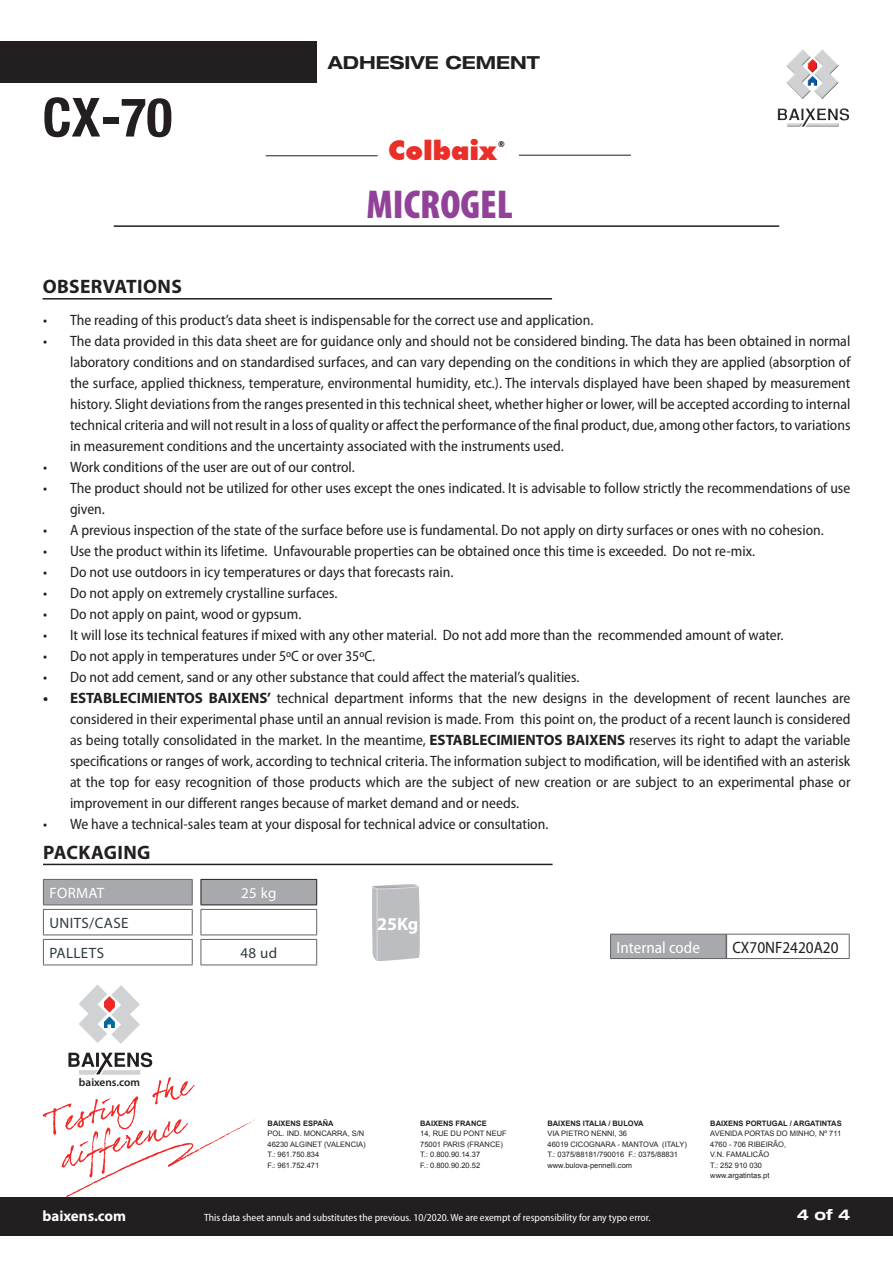
<style>
.page{position:relative;width:893px;height:1263px;background:#fff}
.page>*{position:absolute;margin:0;border:0;box-sizing:border-box;transform-origin:0 0}
.t1{font:700 condensed 54px "Helvetica Neue";color:#231f20}
.t2{font:900 condensed 40.5px "Myriad Pro";color:#914298}
.t3{font:900 27px "Futura BT";color:#ea2f29}
.t4{font:700 19.5px "Myriad Pro";letter-spacing:.02em;color:#231f20}
.t5{font:700 expanded 18px "Helvetica Neue";color:#231f20}
.t6{font:700 18px "Myriad Pro";color:#fff}
.t7{font:semi-condensed 16.5px "Myriad Pro";color:#231f20}
.t8{font:semi-condensed 16.5px "Myriad Pro";color:#fff}
.t9{font:semi-condensed 15px/21px "Myriad Pro";color:#231f20;text-align:justify}
.t10{font:15px/30px "Myriad Pro";letter-spacing:.025em;color:#2f3b41}
.t11{font:700 15px "Myriad Pro";color:#fff}
.t12{font:15px "Myriad Pro";letter-spacing:.025em;color:#fff}
.t13{font:700 expanded 15px "Helvetica Neue";color:#fff}
.t14{font:600 11.25px "Myriad Pro";color:#231f20}
.t15{font:semi-condensed 10.5px "Myriad Pro";color:#fff}
.t16{font:900 8.1px "Futura BT";color:#231f20}
.t17{font:7.5px/10.5px "Arial";color:#231f20}
.t18{font:700 7.5px "Arial";color:#231f20}
.s1{font-weight:700;font-stretch:normal}
</style>
<div class="page">
<div style="left:0;top:42px;width:316px;height:41px;background:#231f20"></div>
<hr style="left:114px;top:225px;width:665px;height:2px;background:#231f20">
<img style="left:777px;top:49px;width:72px;height:78px">
<hr style="left:519px;top:155px;width:112px;height:1px;background:#231f20">
<hr style="left:266px;top:156px;width:112px;height:1px;background:#231f20">
<div style="left:0;top:1196px;width:893px;height:39px;background:#231f20"></div>
<hr style="left:43px;top:298px;width:509px;height:2px;background:#231f20">
<svg style="left:79px;top:984px;width:61px;height:60px"></svg>
<svg style="left:43px;top:1052px;width:214px;height:145px"></svg>
<hr style="left:43px;top:864px;width:510px;height:1px;background:#231f20">
<hr style="left:43px;top:934px;width:150px;height:1px;background:#636366">
<hr style="left:201px;top:934px;width:116px;height:1px;background:#636366">
<hr style="left:43px;top:939px;width:150px;height:1px;background:#636366">
<svg style="left:43px;top:940px;width:1px;height:24px"></svg>
<svg style="left:192px;top:940px;width:1px;height:24px"></svg>
<hr style="left:201px;top:939px;width:116px;height:1px;background:#636366">
<svg style="left:201px;top:940px;width:1px;height:24px"></svg>
<svg style="left:316px;top:940px;width:1px;height:24px"></svg>
<hr style="left:43px;top:964px;width:150px;height:1px;background:#636366">
<hr style="left:201px;top:964px;width:116px;height:1px;background:#636366">
<svg style="left:43px;top:879px;width:274px;height:55px"></svg>
<hr style="left:201px;top:904px;width:116px;height:1px;background:#231f20">
<svg style="left:372px;top:884px;width:48px;height:77px;background:#bfc0c3"></svg>
<div style="left:611px;top:934px;width:115px;height:24px;background:#a8a9ad"></div>
<svg style="left:726px;top:935px;width:1px;height:23px"></svg>
<hr style="left:610px;top:934px;width:116px;height:1px;background:#636366">
<svg style="left:610px;top:934px;width:1px;height:24px"></svg>
<hr style="left:726px;top:934px;width:123px;height:1px;background:#636366">
<svg style="left:849px;top:934px;width:1px;height:24px"></svg>
<hr style="left:610px;top:958px;width:116px;height:1px;background:#636366">
<hr style="left:726px;top:958px;width:123px;height:1px;background:#636366">
<h1 class="t1" style="left:43px;top:85px;width:131px">CX-70</h1>
<h3 class="t4" style="left:43px;top:274px;width:141px">OBSERVATIONS</h3>
<p class="t5" style="left:328px;top:51px;width:213px">ADHESIVE CEMENT</p>
<h3 class="t3" style="left:388px;top:134px;width:110px">Colbaix</h3>
<p class="t16" style="left:498px;top:139px;width:8px">®</p>
<h2 class="t2" style="left:366px;top:182px;width:148px">MICROGEL</h2>
<p class="t9" style="left:43px;top:310px;width:552px">• The reading of this product’s data sheet is indispensable for the correct use and application.</p>
<p class="t9" style="left:70px;top:331px;width:782px;text-indent:-27px">• The data provided in this data sheet are for guidance only and should not be considered binding. The data has been obtained in normal laboratory conditions and on standardised surfaces, and can vary depending on the conditions in which they are applied (absorption of the surface, applied thickness, temperature, environmental humidity, etc.). The intervals displayed have been shaped by measurement history. Slight deviations from the ranges presented in this technical sheet, whether higher or lower, will be accepted according to internal technical criteria and will not result in a loss of quality or affect the performance of the final product, due, among other factors, to variations in measurement conditions and the uncertainty associated with the instruments used.</p>
<p class="t9" style="left:43px;top:457px;width:313px">• Work conditions of the user are out of our control.</p>
<p class="t9" style="left:70px;top:478px;width:782px;text-indent:-27px">• The product should not be utilized for other uses except the ones indicated. It is advisable to follow strictly the recommendations of use given.</p>
<p class="t9" style="left:43px;top:520px;width:782px">• A previous inspection of the state of the surface before use is fundamental. Do not apply on dirty surfaces or ones with no cohesion.</p>
<p class="t9" style="left:43px;top:541px;width:714px">• Use the product within its lifetime. Unfavourable properties can be obtained once this time is exceeded. Do not re-mix.</p>
<p class="t9" style="left:43px;top:562px;width:412px">• Do not use outdoors in icy temperatures or days that forecasts rain.</p>
<p class="t9" style="left:43px;top:583px;width:296px">• Do not apply on extremely crystalline surfaces.</p>
<p class="t9" style="left:43px;top:604px;width:260px">• Do not apply on paint, wood or gypsum.</p>
<p class="t9" style="left:43px;top:625px;width:742px">• It will lose its technical features if mixed with any other material. Do not add more than the recommended amount of water.</p>
<p class="t9" style="left:43px;top:646px;width:334px">• Do not apply in temperatures under 5ºC or over 35ºC.</p>
<p class="t9" style="left:43px;top:667px;width:538px">• Do not add cement, sand or any other substance that could affect the material’s qualities.</p>
<p class="t9" style="left:70px;top:688px;width:782px;text-indent:-27px"><span class="s1">• ESTABLECIMIENTOS BAIXENS’</span> technical department informs that the new designs in the development of recent launches are considered in their experimental phase until an annual revision is made. From this point on, the product of a recent launch is considered as being totally consolidated in the market. In the meantime, <span class="s1">ESTABLECIMIENTOS BAIXENS</span> reserves its right to adapt the variable specifications or ranges of work, according to technical criteria. The information subject to modification, will be identified with an asterisk at the top for easy recognition of those products which are the subject of new creation or are subject to an experimental phase or improvement in our different ranges because of market demand and or needs.</p>
<p class="t9" style="left:43px;top:814px;width:507px">• We have a technical-sales team at your disposal for technical advice or consultation.</p>
<h3 class="t4" style="left:43px;top:839px;width:109px">PACKAGING</h3>
<p class="t12" style="left:49px;top:883px;width:56px">FORMAT</p>
<p class="t12" style="left:241px;top:883px;width:37px">25 kg</p>
<p class="t10" style="left:49px;top:907px;width:81px">UNITS/CASE<br>PALLETS</p>
<p class="t10" style="left:240px;top:937px;width:38px">48 ud</p>
<p class="t6" style="left:377px;top:912px;width:43px">25Kg</p>
<p class="t8" style="left:617px;top:938px;width:85px">Internal code</p>
<p class="t7" style="left:732px;top:938px;width:108px">CX70NF2420A20</p>
<p class="t14" style="left:79px;top:1075px;width:63px">baixens.com</p>
<p class="t18" style="left:268px;top:1118px;width:68px">BAIXENS ESPAÑA</p>
<p class="t17" style="left:268px;top:1128px;width:100px">POL. IND. MONCARRA, S/N<br>46230 ALGINET (VALENCIA)<br>T.: 961.750.834<br>F.: 961.752.471</p>
<p class="t18" style="left:420px;top:1118px;width:68px">BAIXENS FRANCE</p>
<p class="t17" style="left:420px;top:1128px;width:88px">14, RUE DU PONT NEUF<br>75001 PARIS (FRANCE)<br>T.: 0.800.90.14.37<br>F.: 0.800.90.20.52</p>
<p class="t18" style="left:547px;top:1118px;width:98px">BAIXENS ITALIA / BULOVA</p>
<p class="t17" style="left:547px;top:1128px;width:141px">VIA PIETRO NENNI, 36<br>46019 CICOGNARA - MANTOVA (ITALY)<br>T.: 0375/88181/790016 F.: 0375/88831 www.bulova-pennelli.com</p>
<p class="t18" style="left:710px;top:1118px;width:133px">BAIXENS PORTUGAL / ARGATINTAS</p>
<p class="t17" style="left:710px;top:1128px;width:132px">AVENIDA PORTAS DO MINHO, Nº 711<br>4760 - 706 RIBEIRÃO,<br>V.N. FAMALICÃO<br>T.: 252 910 030<br>www.argatintas.pt</p>
<p class="t11" style="left:43px;top:1206px;width:85px">baixens.com</p>
<p class="t13" style="left:797px;top:1206px;width:55px">4 of 4</p>
<p class="t15" style="left:204px;top:1211px;width:448px">This data sheet annuls and substitutes the previous. 10/2020. We are exempt of responsibility for any typo error.</p>
</div>
